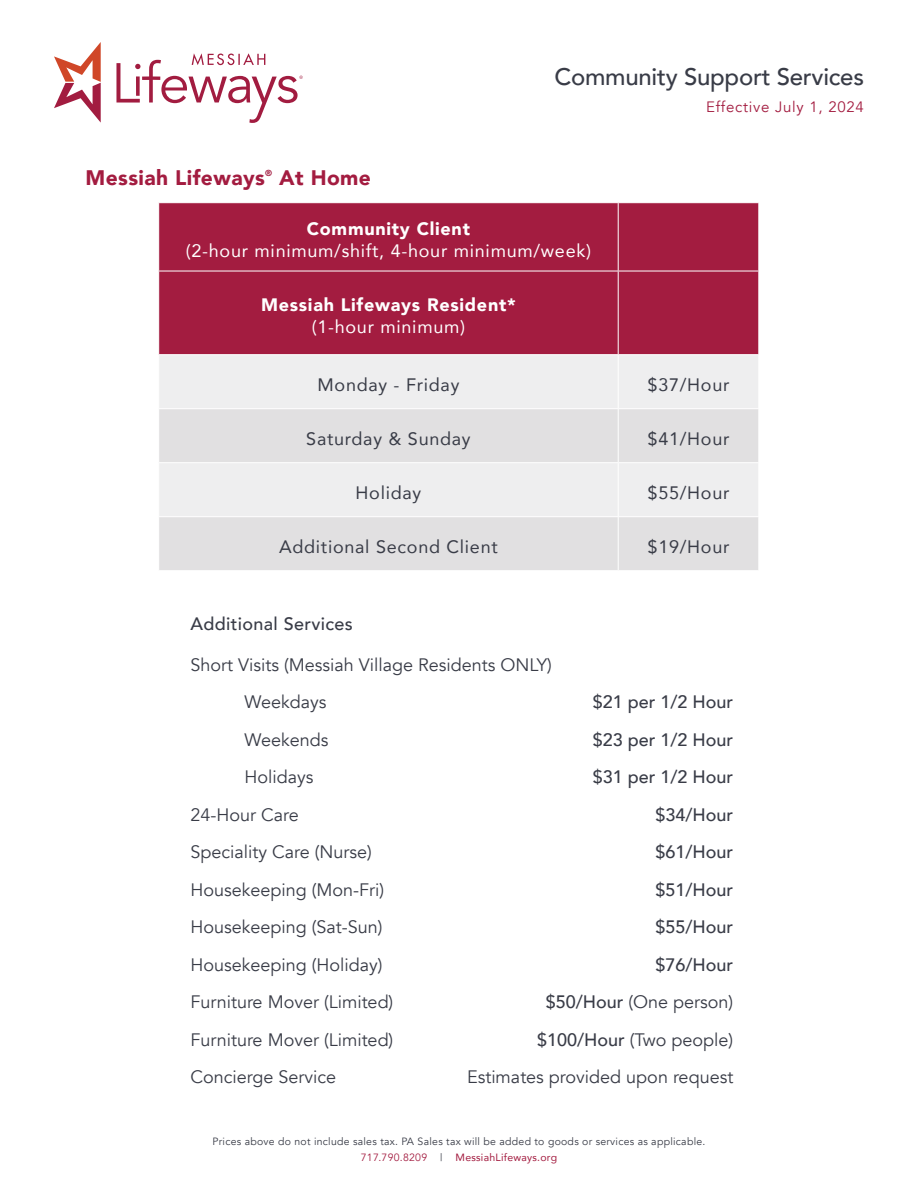
<style>
.page{position:relative;width:918px;height:1188px;background:#fff}
.page>*{position:absolute;margin:0;border:0;box-sizing:border-box;transform-origin:0 0}
.t1{font:500 24px "Avenir";letter-spacing:-.01em;color:#393c47}
.t2{font:900 21px "Avenir";letter-spacing:.02em;color:#a31c40}
.t3{font:18px "Avenir";color:#393c47}
.t4{font:18px "Avenir";letter-spacing:.04em;color:#393c47}
.t5{font:500 18px "Avenir";color:#393c47}
.t6{font:18px "Avenir";letter-spacing:.04em;color:#fff}
.t7{font:900 18px "Avenir";letter-spacing:.04em;color:#fff}
.t8{font:500 18px "Avenir";letter-spacing:.02em;color:#393c47}
.t9{font:15px "Avenir";letter-spacing:.05em;color:#a31c40}
.t10{font:10.5px/16.5px "Avenir";letter-spacing:.025em;color:#393c47;text-align:center}
.t11{font:900 8.7px "Avenir";color:#a31c40}
.s1{font-weight:500}
.s2{color:#a31c40}
</style>
<div class="page">
<div style="left:159px;top:203px;width:599px;height:151px;background:#a31c40"></div>
<div style="left:159px;top:355px;width:599px;height:53px;background:#eeeeef"></div>
<svg style="left:159px;top:409px;width:599px;height:161px;fill:#e1e0e1"></svg>
<hr style="left:618px;top:203px;width:1px;height:68px;background:#fff">
<hr style="left:158px;top:271px;width:460px;height:1px;background:#fff">
<hr style="left:618px;top:271px;width:141px;height:1px;background:#fff">
<hr style="left:618px;top:271px;width:1px;height:83px;background:#fff">
<hr style="left:618px;top:355px;width:1px;height:53px;background:#fff">
<hr style="left:618px;top:409px;width:1px;height:53px;background:#fff">
<hr style="left:158px;top:462px;width:460px;height:1px;background:#fff">
<hr style="left:618px;top:462px;width:141px;height:1px;background:#fff">
<hr style="left:618px;top:463px;width:1px;height:53px;background:#fff">
<hr style="left:158px;top:516px;width:460px;height:1px;background:#fff">
<hr style="left:618px;top:516px;width:141px;height:1px;background:#fff">
<hr style="left:618px;top:517px;width:1px;height:53px;background:#fff">
<svg style="left:54px;top:42px;width:47px;height:81px"></svg>
<svg style="left:116px;top:53px;width:187px;height:70px"></svg>
<p class="t2" style="left:86px;top:160px;width:181px">Messiah Lifeways</p>
<p class="t11" style="left:265px;top:165px;width:8px">®</p>
<p class="t2" style="left:279px;top:160px;width:93px">At Home</p>
<p class="t1" style="left:554px;top:56px;width:311px">Community Support Services</p>
<p class="t9" style="left:706px;top:98px;width:159px">Effective July 1, 2024</p>
<p class="t7" style="left:307px;top:213px;width:165px">Community Client</p>
<p class="t6" style="left:186px;top:236px;width:407px">(2-hour minimum/shift, 4-hour minimum/week)</p>
<p class="t7" style="left:261px;top:289px;width:256px">Messiah Lifeways Resident*</p>
<p class="t6" style="left:312px;top:312px;width:155px">(1-hour minimum)</p>
<p class="t4" style="left:318px;top:370px;width:143px">Monday - Friday</p>
<p class="t4" style="left:648px;top:370px;width:83px">$37/Hour</p>
<p class="t4" style="left:306px;top:424px;width:166px">Saturday &amp; Sunday</p>
<p class="t4" style="left:648px;top:424px;width:83px">$41/Hour</p>
<p class="t4" style="left:356px;top:478px;width:67px">Holiday</p>
<p class="t4" style="left:648px;top:478px;width:83px">$55/Hour</p>
<p class="t4" style="left:279px;top:532px;width:220px">Additional Second Client</p>
<p class="t4" style="left:648px;top:532px;width:83px">$19/Hour</p>
<p class="t8" style="left:190px;top:608px;width:164px">Additional Services</p>
<p class="t3" style="left:190px;top:654px;width:363px">Short Visits (Messiah Village Residents ONLY)</p>
<p class="t3" style="left:244px;top:691px;width:84px">Weekdays</p>
<p class="t5" style="left:593px;top:686px;width:142px">$21 per 1/2 Hour</p>
<p class="t3" style="left:244px;top:729px;width:86px">Weekends</p>
<p class="t5" style="left:593px;top:724px;width:142px">$23 per 1/2 Hour</p>
<p class="t3" style="left:244px;top:766px;width:70px">Holidays</p>
<p class="t5" style="left:593px;top:761px;width:142px">$31 per 1/2 Hour</p>
<p class="t3" style="left:190px;top:804px;width:110px">24-Hour Care</p>
<p class="t5" style="left:656px;top:799px;width:79px">$34/Hour</p>
<p class="t3" style="left:190px;top:841px;width:183px">Speciality Care (Nurse)</p>
<p class="t5" style="left:656px;top:836px;width:79px">$61/Hour</p>
<p class="t3" style="left:190px;top:879px;width:195px">Housekeeping (Mon-Fri)</p>
<p class="t5" style="left:656px;top:874px;width:79px">$51/Hour</p>
<p class="t3" style="left:190px;top:916px;width:194px">Housekeeping (Sat-Sun)</p>
<p class="t5" style="left:656px;top:911px;width:79px">$55/Hour</p>
<p class="t3" style="left:190px;top:954px;width:194px">Housekeeping (Holiday)</p>
<p class="t5" style="left:656px;top:949px;width:79px">$76/Hour</p>
<p class="t3" style="left:190px;top:991px;width:204px">Furniture Mover (Limited)</p>
<p class="t3" style="left:546px;top:991px;width:189px"><span class="s1">$50/Hour</span> (One person)</p>
<p class="t3" style="left:190px;top:1029px;width:204px">Furniture Mover (Limited)</p>
<p class="t3" style="left:537px;top:1029px;width:198px"><span class="s1">$100/Hour</span> (Two people)</p>
<p class="t3" style="left:190px;top:1066px;width:147px">Concierge Service</p>
<p class="t3" style="left:467px;top:1066px;width:268px">Estimates provided upon request</p>
<p class="t10" style="left:213px;top:1133px;width:494px">Prices above do not include sales tax. PA Sales tax will be added to goods or services as applicable.<br><span class="s2">717.790.8209</span> | <span class="s2">MessiahLifeways.org</span></p>
</div>
